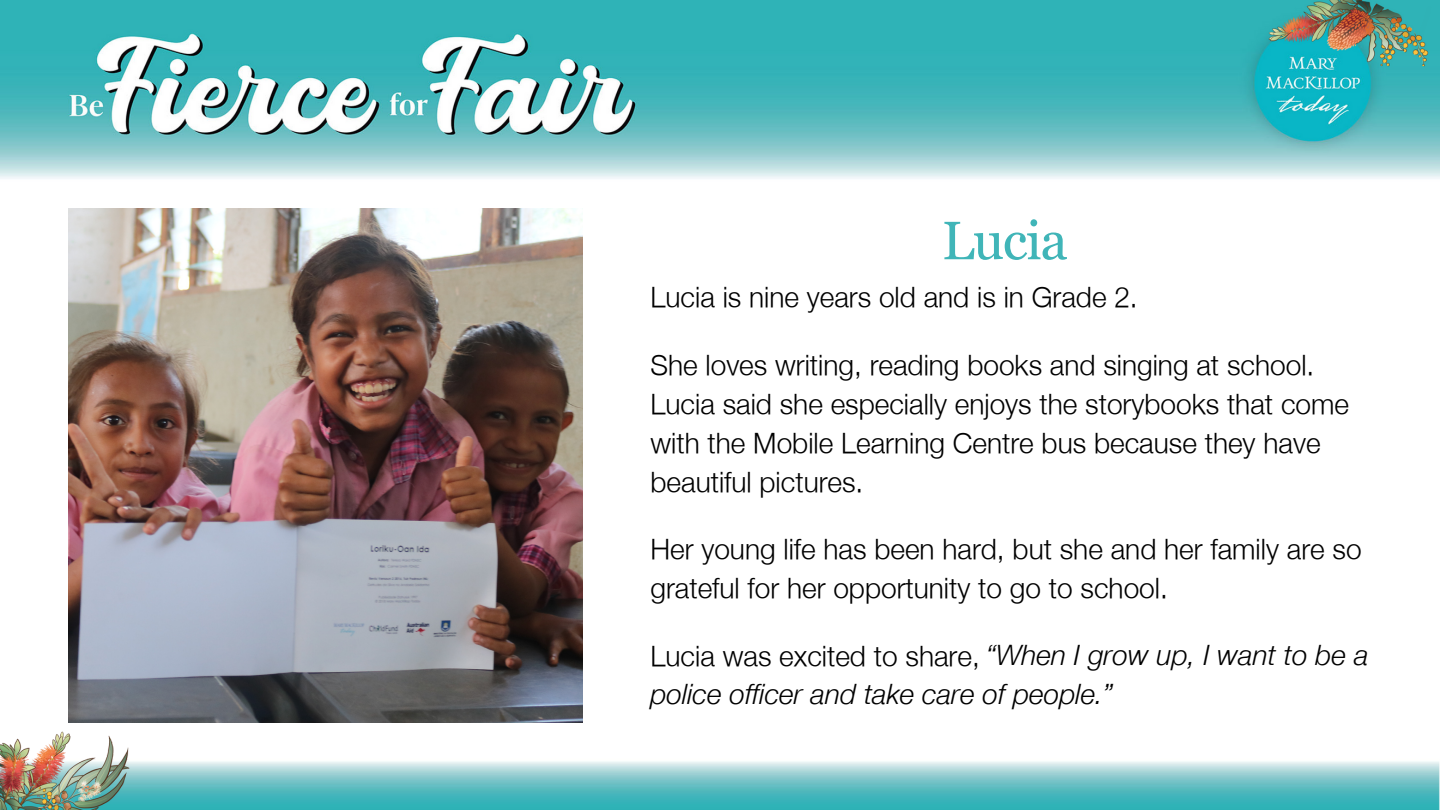
<style>
.page{position:relative;width:1440px;height:810px;background:#fff}
.page>*{position:absolute;margin:0;border:0;box-sizing:border-box;transform-origin:0 0}
.t1{font:54px "Georgia Pro";letter-spacing:-.025em;color:#40b5b8}
.t2{font:300 28.1px/39px "Helvetica Neue";color:#000}
.t3{font:28.1px "Helvetica Neue Italic";color:#000}
.s1{font-family:"Helvetica Neue Italic";font-weight:400}
</style>
<div class="page">
<img style="left:0;top:0;width:1440px;height:809px">
<img style="left:68px;top:208px;width:514px;height:514px">
<p class="t1" style="left:942px;top:210px;width:127px">Lucia</p>
<p class="t2" style="left:650px;top:277px;width:489px">Lucia is nine years old and is in Grade 2.</p>
<p class="t2" style="left:650px;top:345px;width:700px">She loves writing, reading books and singing at school.<br>Lucia said she especially enjoys the storybooks that come with the Mobile Learning Centre bus because they have beautiful pictures.</p>
<p class="t2" style="left:650px;top:529px;width:713px">Her young life has been hard, but she and her family are so grateful for her opportunity to go to school.</p>
<p class="t2" style="left:650px;top:636px;width:720px">Lucia was excited to share, <span class="s1">“When I grow up, I want to be a</span></p>
<p class="t3" style="left:650px;top:679px;width:464px">police officer and take care of people.”</p>
</div>
